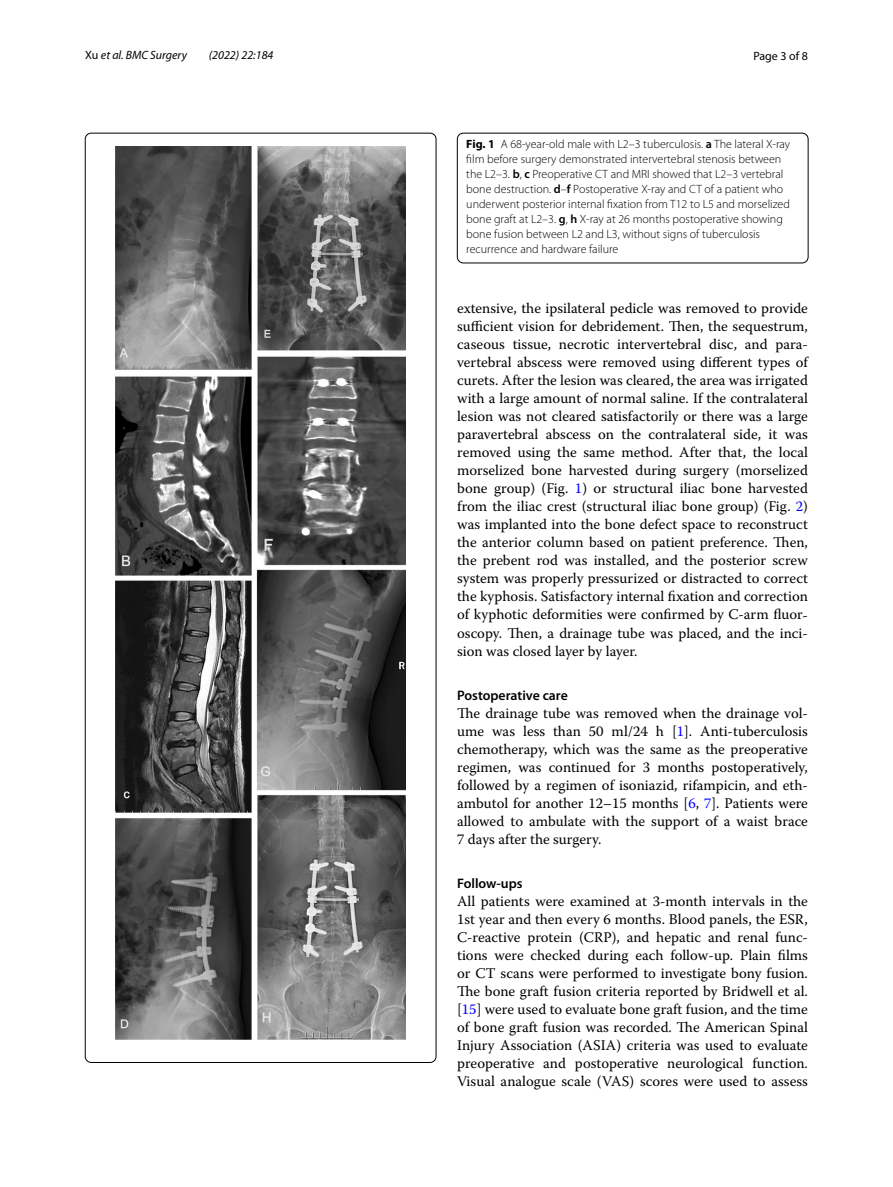
<style>
.page{position:relative;width:893px;height:1187px;background:#fff}
.page>*{position:absolute;margin:0;border:0;box-sizing:border-box;transform-origin:0 0}
.t1{font:14.7px/18px "Warnock Pro";color:#000;text-align:justify}
.t2{font:600 13.8px "Myriad Pro";color:#000}
.t3{font:300 12px/15px "Myriad Pro";color:#000}
.t4{font:italic 12px "Myriad Pro";color:#000}
.t5{font:12px "Myriad Pro";color:#000}
.s1{font-style:normal}
.s2{font-weight:700}
.s3{font-weight:600}
.s4{color:#00f}
</style>
<div class="page">
<img style="left:115px;top:147px;width:291px;height:892px">
<div style="left:457px;top:133px;width:351px;height:130px;border:1px solid #000;border-radius:6px"></div>
<p class="t4" style="left:85px;top:48px;width:103px"><span class="s1">Xu</span> et al. BMC Surgery</p>
<p class="t4" style="left:209px;top:48px;width:66px">(2022) 22:184</p>
<p class="t5" style="left:753px;top:48px;width:56px">Page 3 of 8</p>
<p class="t3" style="left:466px;top:137px;width:325px"><span class="s2">Fig. 1</span> A 68-year-old male with L2–3 tuberculosis. <span class="s3">a</span> The lateral X-ray film before surgery demonstrated intervertebral stenosis between the L2–3. <span class="s3">b</span>, <span class="s3">c</span> Preoperative CT and MRI showed that L2–3 vertebral bone destruction. <span class="s3">d</span>–<span class="s3">f</span> Postoperative X-ray and CT of a patient who underwent posterior internal fixation from T12 to L5 and morselized bone graft at L2–3. <span class="s3">g</span>, <span class="s3">h</span> X-ray at 26 months postoperative showing bone fusion between L2 and L3, without signs of tuberculosis recurrence and hardware failure</p>
<p class="t1" style="left:457px;top:299px;width:352px">extensive, the ipsilateral pedicle was removed to provide sufficient vision for debridement. Then, the sequestrum, caseous tissue, necrotic intervertebral disc, and para&shy;vertebral abscess were removed using different types of curets. After the lesion was cleared, the area was irrigated with a large amount of normal saline. If the contralateral lesion was not cleared satisfactorily or there was a large paravertebral abscess on the contralateral side, it was removed using the same method. After that, the local morselized bone harvested during surgery (morselized bone group) (Fig. <span class="s4">1</span>) or structural iliac bone harvested from the iliac crest (structural iliac bone group) (Fig. <span class="s4">2</span>) was implanted into the bone defect space to reconstruct the anterior column based on patient preference. Then, the prebent rod was installed, and the posterior screw system was properly pressurized or distracted to correct the kyphosis. Satisfactory internal fixation and correction of kyphotic deformities were confirmed by C-arm fluor&shy;oscopy. Then, a drainage tube was placed, and the inci&shy;sion was closed layer by layer.</p>
<p class="t2" style="left:457px;top:686px;width:112px">Postoperative care</p>
<p class="t1" style="left:457px;top:703px;width:352px">The drainage tube was removed when the drainage vol&shy;ume was less than 50 ml/24 h [<span class="s4">1</span>]. Anti-tuberculosis chemotherapy, which was the same as the preoperative regimen, was continued for 3 months postoperatively, followed by a regimen of isoniazid, rifampicin, and eth&shy;ambutol for another 12–15 months [<span class="s4">6</span>, <span class="s4">7</span>]. Patients were allowed to ambulate with the support of a waist brace 7 days after the surgery.</p>
<p class="t2" style="left:457px;top:874px;width:67px">Follow‑ups</p>
<p class="t1" style="left:457px;top:891px;width:352px">All patients were examined at 3-month intervals in the 1st year and then every 6 months. Blood panels, the ESR, C-reactive protein (CRP), and hepatic and renal func&shy;tions were checked during each follow-up. Plain films or CT scans were performed to investigate bony fusion.<br>The bone graft fusion criteria reported by Bridwell et al. [<span class="s4">15</span>] were used to evaluate bone graft fusion, and the time of bone graft fusion was recorded. The American Spinal Injury Association (ASIA) criteria was used to evaluate preoperative and postoperative neurological function.<br>Visual analogue scale (VAS) scores were used to assess</p>
</div>
